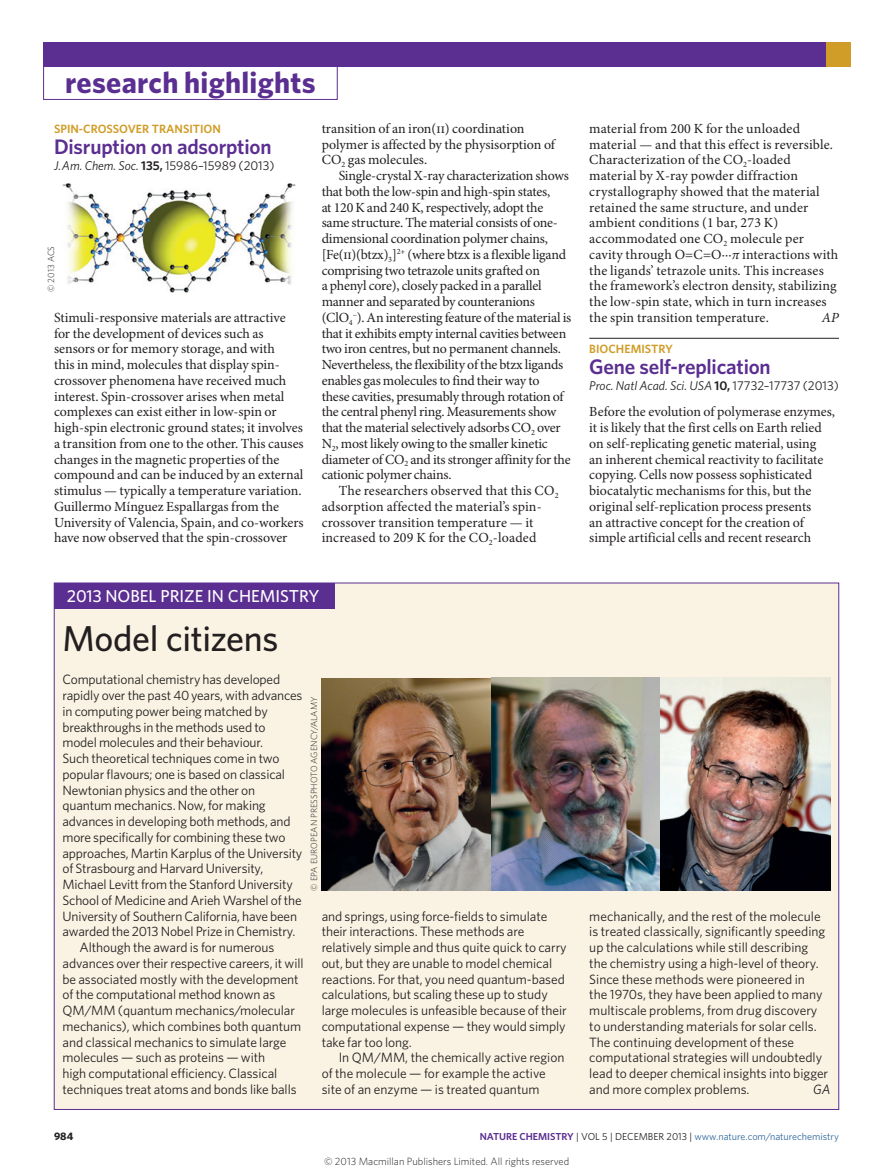
<style>
.page{position:relative;width:893px;height:1174px;background:#fff}
.page>*{position:absolute;margin:0;border:0;box-sizing:border-box;transform-origin:0 0}
.Pic_story_title{font:500 36px "Whitney";letter-spacing:-.01em;color:#231f20}
.t1{font:700 30px "Whitney";letter-spacing:.01em;color:#5b2e91}
.Title{font:600 21px "Whitney";letter-spacing:-.01em;color:#5b2e91}
.Pic_story_subject{font:500 17.25px "Whitney";color:#fff}
.Body_first{font:13.95px/15.8px "Minion Pro";letter-spacing:-.005em;color:#231f20}
.Body_text{font:13.95px/15.8px "Minion Pro";letter-spacing:-.01em;color:#231f20}
.Body_text-2{font:13.95px/15.8px "Minion Pro";letter-spacing:.01em;color:#231f20}
.Body_text-3{font:italic 13.95px "Minion Pro";color:#231f20}
.RH_box_body_text{font:13.5px/15.8px "Whitney";letter-spacing:-.005em;color:#231f20}
.RH_box_body_first{font:13.5px/15.8px "Whitney";letter-spacing:-.01em;color:#231f20}
.RH_box_body_text-2{font:italic 13.5px "Whitney";color:#231f20}
.Journal_DOI_ref{font:italic 12.75px "Whitney";color:#231f20}
.Journal_DOI_ref-2{font:12.75px "Whitney";color:#231f20}
.Subject{font:600 12px "Whitney";color:#d09d28}
.Subject_w_rule{font:600 12px "Whitney";color:#d09d28}
.t2{font:700 10.8px "Whitney";color:#231f20}
.t3{font:300 10.5px "Whitney";color:#231f20}
.t4{font:10.2px "Whitney";color:#2f679b}
.Picture_credit{font:300 9px "Whitney";color:#231f20}
.s1{font-style:italic}
.s2{font-weight:600}
.s3{font-weight:600;font-style:normal}
.s4{font-style:normal}
.s5{font-weight:600;color:#5b2e91}
.s6{color:#231f20}
</style>
<div class="page">
<div style="left:43px;top:66px;width:295px;height:34px;border:1px solid #5b2e91"></div>
<div style="left:43px;top:43px;width:806px;height:24px;background:#5b2e91"></div>
<div style="left:826px;top:43px;width:24px;height:24px;background:#d09d28"></div>
<hr style="left:589px;top:338px;width:250px;height:1px;background:#231f20">
<img style="left:62px;top:183px;width:234px;height:9px">
<img style="left:67px;top:192px;width:226px;height:100px">
<div style="left:54px;top:583px;width:785px;height:526px;background:#faf3e4;border:1px solid #5b2e91"></div>
<img style="left:322px;top:678px;width:508px;height:212px">
<div style="left:54px;top:583px;width:281px;height:25px;background:#5b2e91"></div>
<p class="t1" style="left:65px;top:62px;width:252px">research highlights</p>
<p class="Subject" style="left:54px;top:121px;width:168px">SPIN-CROSSOVER TRANSITION</p>
<p class="Title" style="left:54px;top:132px;width:219px">Disruption on adsorption</p>
<p class="Journal_DOI_ref-2" style="left:54px;top:157px;width:222px"><span class="s1">J. Am. Chem. Soc.</span> <span class="s2">135,</span> 15986–15989 (2013)</p>
<p class="Body_first" style="left:322px;top:121px;width:235px">transition of an iron(ii) coordination polymer is affected by the physisorption of<br>CO<sub>2</sub> gas molecules.</p>
<p class="Body_text" style="left:322px;top:168px;width:251px;text-indent:17px">Single-crystal X-ray characterization shows that both the low-spin and high-spin states,<br>at 120 K and 240 K, respectively, adopt the same structure. The material consists of one&shy;dimensional coordination polymer chains, [Fe(ii)(btzx)<sub>3</sub>]<sup>2+</sup> (where btzx is a flexible ligand comprising two tetrazole units grafted on<br>a phenyl core), closely packed in a parallel manner and separated by counteranions (ClO<sub>4</sub><sup>–</sup>). An interesting feature of the material is that it exhibits empty internal cavities between two iron centres, but no permanent channels.<br>Nevertheless, the flexibility of the btzx ligands enables gas molecules to find their way to<br>these cavities, presumably through rotation of the central phenyl ring. Measurements show that the material selectively adsorbs CO<sub>2</sub> over N<sub>2</sub>, most likely owing to the smaller kinetic diameter of CO<sub>2</sub> and its stronger affinity for the cationic polymer chains.</p>
<p class="Body_text-2" style="left:322px;top:483px;width:238px;text-indent:17px">The researchers observed that this CO<sub>2 </sub>adsorption affected the material’s spin&shy;crossover transition temperature — it increased to 209 K for the CO<sub>2</sub>-loaded</p>
<p class="Picture_credit" style="left:45px;top:292px;width:48px;rotate:-90deg">© 2013 ACS</p>
<p class="Body_first" style="left:54px;top:310px;width:251px">Stimuli-responsive materials are attractive for the development of devices such as sensors or for memory storage, and with<br>this in mind, molecules that display spin&shy;crossover phenomena have received much interest. Spin-crossover arises when metal complexes can exist either in low-spin or high-spin electronic ground states; it involves a transition from one to the other. This causes changes in the magnetic properties of the compound and can be induced by an external stimulus — typically a temperature variation.<br>Guillermo Mínguez Espallargas from the University of Valencia, Spain, and co-workers have now observed that the spin-crossover</p>
<p class="Pic_story_subject" style="left:67px;top:585px;width:254px">2013 NOBEL PRIZE IN CHEMISTRY</p>
<p class="Pic_story_title" style="left:63px;top:614px;width:217px">Model citizens</p>
<p class="RH_box_body_first" style="left:63px;top:671px;width:242px">Computational chemistry has developed rapidly over the past 40 years, with advances in computing power being matched by breakthroughs in the methods used to model molecules and their behaviour.<br>Such theoretical techniques come in two popular flavours; one is based on classical Newtonian physics and the other on quantum mechanics. Now, for making advances in developing both methods, and more specifically for combining these two approaches, Martin Karplus of the University of Strasbourg and Harvard University, Michael Levitt from the Stanford University School of Medicine and Arieh Warshel of the University of Southern California, have been awarded the 2013 Nobel Prize in Chemistry.</p>
<p class="RH_box_body_text" style="left:63px;top:939px;width:243px;text-indent:17px">Although the award is for numerous advances over their respective careers, it will be associated mostly with the development of the computational method known as QM/MM (quantum mechanics/molecular mechanics), which combines both quantum and classical mechanics to simulate large molecules — such as proteins — with<br>high computational efficiency. Classical techniques treat atoms and bonds like balls</p>
<p class="Picture_credit" style="left:308px;top:890px;width:195px;rotate:-90deg">© EPA EUROPEAN PRESSPHOTO AGENCY/ALAMY</p>
<p class="RH_box_body_text" style="left:322px;top:907px;width:247px">and springs, using force-fields to simulate their interactions. These methods are relatively simple and thus quite quick to carry out, but they are unable to model chemical reactions. For that, you need quantum-based calculations, but scaling these up to study large molecules is unfeasible because of their computational expense — they would simply take far too long.</p>
<p class="RH_box_body_text" style="left:322px;top:1049px;width:244px;text-indent:17px">In QM/MM, the chemically active region of the molecule — for example the active site of an enzyme — is treated quantum</p>
<p class="Body_text-2" style="left:589px;top:121px;width:251px">material from 200 K for the unloaded material — and that this effect is reversible.<br>Characterization of the CO<sub>2</sub>-loaded material by X-ray powder diffraction crystallography showed that the material retained the same structure, and under ambient conditions (1 bar, 273 K) accommodated one CO<sub>2</sub> molecule per cavity through O=C=O···<span class="s1">π</span> interactions with the ligands’ tetrazole units. This increases the framework’s electron density, stabilizing the low-spin state, which in turn increases the spin transition temperature.</p>
<p class="Body_text-3" style="left:822px;top:309px;width:19px">AP</p>
<p class="Subject_w_rule" style="left:589px;top:341px;width:85px">BIOCHEMISTRY</p>
<p class="Title" style="left:589px;top:353px;width:183px">Gene self-replication</p>
<p class="Journal_DOI_ref" style="left:589px;top:377px;width:251px">Proc. Natl Acad. Sci. USA <span class="s3">10,</span> <span class="s4">17732–17737 (2013)</span></p>
<p class="Body_first" style="left:589px;top:404px;width:247px">Before the evolution of polymerase enzymes, it is likely that the first cells on Earth relied on self-replicating genetic material, using<br>an inherent chemical reactivity to facilitate copying. Cells now possess sophisticated biocatalytic mechanisms for this, but the original self-replication process presents<br>an attractive concept for the creation of simple artificial cells and recent research</p>
<p class="RH_box_body_text" style="left:589px;top:907px;width:240px">mechanically, and the rest of the molecule is treated classically, significantly speeding up the calculations while still describing the chemistry using a high-level of theory.<br>Since these methods were pioneered in<br>the 1970s, they have been applied to many multiscale problems, from drug discovery to understanding materials for solar cells.<br>The continuing development of these computational strategies will undoubtedly lead to deeper chemical insights into bigger and more complex problems.</p>
<p class="RH_box_body_text-2" style="left:813px;top:1080px;width:19px">GA</p>
<p class="t2" style="left:54px;top:1129px;width:21px">984</p>
<p class="t4" style="left:480px;top:1129px;width:361px"><span class="s5">NATURE CHEMISTRY</span> <span class="s6">| VOL 5 | DECEMBER 2013 |</span> www.nature.com/naturechemistry</p>
<p class="t3" style="left:324px;top:1154px;width:247px">© 2013 Macmillan Publishers Limited. All rights reserved</p>
</div>
